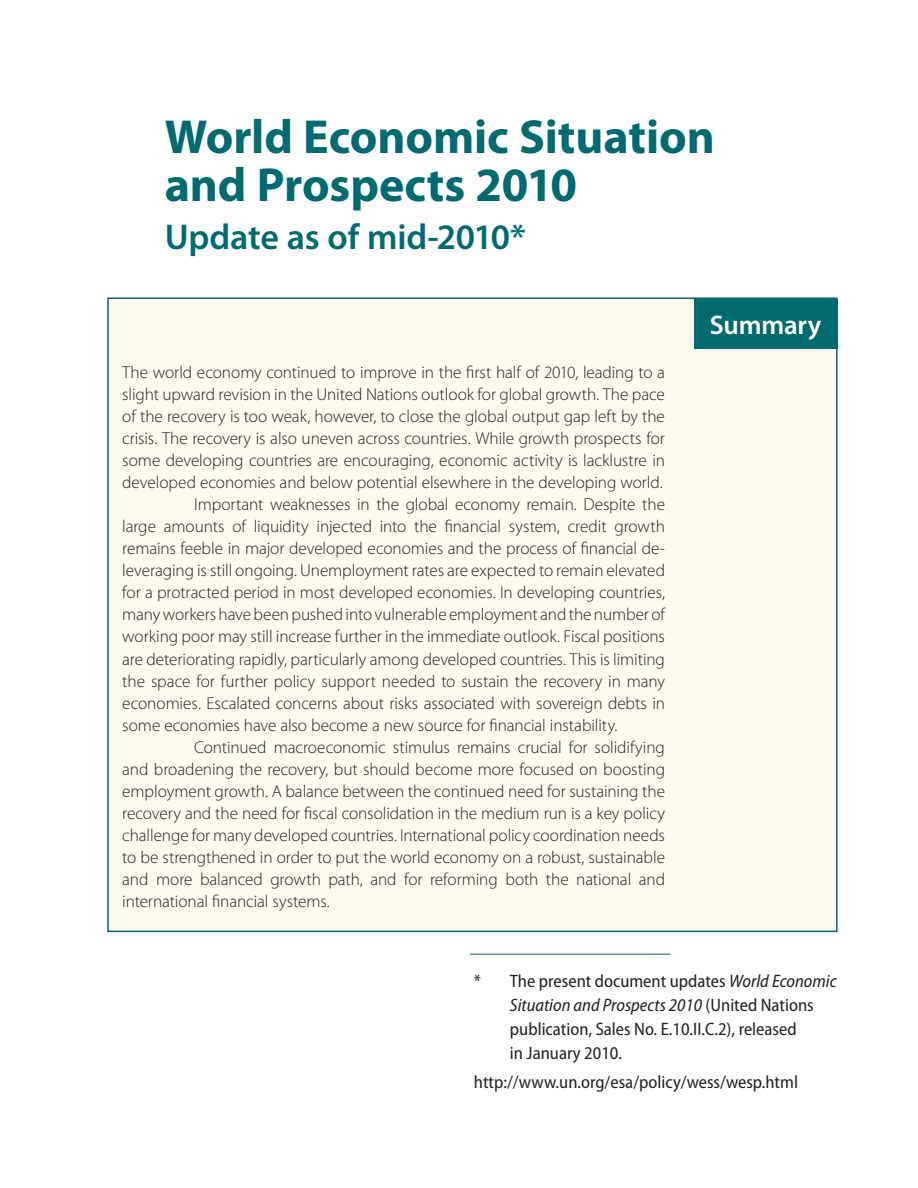
<style>
.page{position:relative;width:918px;height:1188px;background:#fff}
.page>*{position:absolute;margin:0;border:0;box-sizing:border-box;transform-origin:0 0}
.t1{font:700 48px/48px "Myriad Pro";letter-spacing:-.005em;color:#006a71}
.t2{font:600 36px "Myriad Pro";letter-spacing:-.01em;color:#006a71}
.t3{font:600 27px "Myriad Pro";letter-spacing:-.01em;color:#fff}
.t4{font:semi-condensed 18px/24px "Myriad Pro";color:#231f20}
.t5{font:300 17.25px "Myriad Pro";letter-spacing:-.005em;color:#231f20}
.s1{font-style:italic}
</style>
<div class="page">
<div style="left:108px;top:298px;width:729px;height:633px;background:#fefaed"></div>
<div style="left:694px;top:299px;width:144px;height:49px;background:#006a71"></div>
<hr style="left:470px;top:954px;width:201px;height:1px;background:#006a71">
<h1 class="t1" style="left:165px;top:111px;width:552px">World Economic Situation and Prospects 2010</h1>
<h2 class="t2" style="left:165px;top:214px;width:363px">Update as of mid-2010*</h2>
<p class="t5" style="left:122px;top:362px;width:544px">The world economy continued to improve in the first half of 2010, leading to a</p>
<p class="t5" style="left:122px;top:384px;width:544px">slight upward revision in the United Nations outlook for global growth. The pace</p>
<p class="t5" style="left:122px;top:406px;width:544px">of the recovery is too weak, however, to close the global output gap left by the</p>
<p class="t5" style="left:122px;top:428px;width:544px">crisis. The recovery is also uneven across countries. While growth prospects for</p>
<p class="t5" style="left:122px;top:450px;width:544px">some developing countries are encouraging, economic activity is lacklustre in</p>
<p class="t5" style="left:122px;top:472px;width:542px">developed economies and below potential elsewhere in the developing world.</p>
<p class="t5" style="left:194px;top:494px;width:472px">Important weaknesses in the global economy remain. Despite the</p>
<p class="t5" style="left:122px;top:516px;width:544px">large amounts of liquidity injected into the financial system, credit growth</p>
<p class="t5" style="left:122px;top:538px;width:544px">remains feeble in major developed economies and the process of financial de-</p>
<p class="t5" style="left:122px;top:560px;width:544px">leveraging is still ongoing. Unemployment rates are expected to remain elevated</p>
<p class="t5" style="left:122px;top:582px;width:544px">for a protracted period in most developed economies. In developing countries,</p>
<p class="t5" style="left:122px;top:604px;width:544px">many workers have been pushed into vulnerable employment and the number of</p>
<p class="t5" style="left:122px;top:626px;width:544px">working poor may still increase further in the immediate outlook. Fiscal positions</p>
<p class="t5" style="left:122px;top:648px;width:544px">are deteriorating rapidly, particularly among developed countries. This is limiting</p>
<p class="t5" style="left:122px;top:670px;width:544px">the space for further policy support needed to sustain the recovery in many</p>
<p class="t5" style="left:122px;top:692px;width:544px">economies. Escalated concerns about risks associated with sovereign debts in</p>
<p class="t5" style="left:122px;top:715px;width:497px">some economies have also become a new source for financial instability.</p>
<p class="t5" style="left:194px;top:737px;width:472px">Continued macroeconomic stimulus remains crucial for solidifying</p>
<p class="t5" style="left:122px;top:759px;width:544px">and broadening the recovery, but should become more focused on boosting</p>
<p class="t5" style="left:122px;top:781px;width:544px">employment growth. A balance between the continued need for sustaining the</p>
<p class="t5" style="left:122px;top:803px;width:544px">recovery and the need for fiscal consolidation in the medium run is a key policy</p>
<p class="t5" style="left:122px;top:825px;width:544px">challenge for many developed countries. International policy coordination needs</p>
<p class="t5" style="left:122px;top:847px;width:544px">to be strengthened in order to put the world economy on a robust, sustainable</p>
<p class="t5" style="left:122px;top:869px;width:544px">and more balanced growth path, and for reforming both the national and</p>
<p class="t5" style="left:122px;top:891px;width:209px">international financial systems.</p>
<h3 class="t3" style="left:710px;top:308px;width:113px">Summary</h3>
<p class="t4" style="left:510px;top:970px;width:328px;text-indent:-36px">* The present document updates <span class="s1">World Economic Situation and Prospects 2010</span> (United Nations publication, Sales No. E.10.II.C.2), released<br>in January 2010.</p>
<p class="t4" style="left:474px;top:1070px;width:326px">http://www.un.org/esa/policy/wess/wesp.html</p>
</div>
